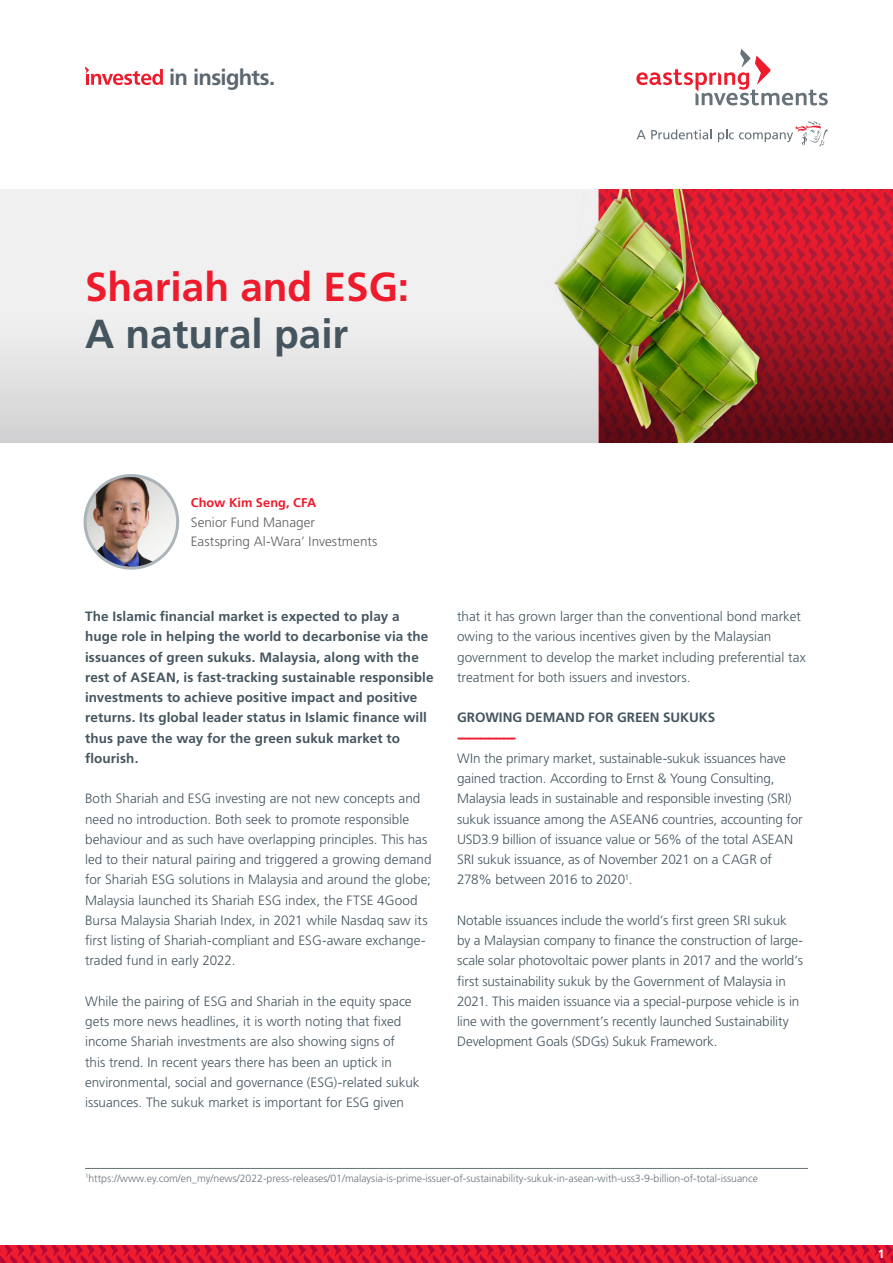
<style>
.page{position:relative;width:893px;height:1263px;background:#fff}
.page>*{position:absolute;margin:0;border:0;box-sizing:border-box;transform-origin:0 0}
.t1{font:700 40.5px/46.5px "Frutiger LT Std";color:#ee1b2c}
.t2{font:700 22.05px "Frutiger LT Std";letter-spacing:-.03em;color:#5c6771}
.Body_Copy_new{font:700 16.5px "Frutiger LT Std";color:#ee1b2c}
.Body_Copy_new-2{font:300 13.5px/20.2px "Frutiger LT Std";color:#45555f}
.Body_copy{font:700 13.5px/20.2px "Frutiger LT Std";letter-spacing:.01em;color:#45555f}
.Body_copy-2{font:300 13.5px/19.5px "Frutiger LT Std";letter-spacing:.005em;color:#5f5f62}
.Body_Copy_new-3{font:700 13.5px "Frutiger LT Std";color:#45555f}
.Body_copy-3{font:700 12.75px "Frutiger LT Std";letter-spacing:.005em;color:#ee1b2c}
.t3{font:700 12px "Frutiger LT Std";color:#fff}
.Footnotes{font:300 10.5px "Frutiger LT Std";color:#687379}
.s1{color:#45555f}
</style>
<div class="page">
<svg style="left:0;top:1245px;width:893px;height:18px;background:#d91531"></svg>
<svg style="left:85px;top:66px;width:78px;height:19px"></svg>
<svg style="left:636px;top:49px;width:192px;height:57px"></svg>
<svg style="left:637px;top:129px;width:74px;height:10px"></svg>
<svg style="left:718px;top:121px;width:110px;height:26px"></svg>
<img style="left:0;top:190px;width:893px;height:252px">
<hr style="left:85px;top:1168px;width:723px;height:1px;background:#687379">
<img style="left:85px;top:476px;width:93px;height:92px;border-radius:46px">
<div style="left:84px;top:474px;width:95px;height:96px;border:3px solid #acb4ba;border-radius:50%"></div>
<h2 class="t2" style="left:169px;top:64px;width:108px">in insights.</h2>
<p class="t1" style="left:85px;top:264px;width:326px">Shariah and ESG:<br><span class="s1">A natural pair</span></p>
<p class="Body_copy-3" style="left:191px;top:495px;width:127px">Chow Kim Seng, CFA</p>
<p class="Body_copy-2" style="left:191px;top:513px;width:188px">Senior Fund Manager<br>Eastspring Al-Wara’ Investments</p>
<p class="Body_copy" style="left:85px;top:606px;width:350px">The Islamic financial market is expected to play a huge role in helping the world to decarbonise via the issuances of green sukuks. Malaysia, along with the rest of ASEAN, is fast-tracking sustainable responsible investments to achieve positive impact and positive returns. Its global leader status in Islamic finance will thus pave the way for the green sukuk market to flourish.</p>
<p class="Body_Copy_new-2" style="left:85px;top:789px;width:348px">Both Shariah and ESG investing are not new concepts and need no introduction. Both seek to promote responsible behaviour and as such have overlapping principles. This has led to their natural pairing and triggered a growing demand for Shariah ESG solutions in Malaysia and around the globe; Malaysia launched its Shariah ESG index, the FTSE 4Good Bursa Malaysia Shariah Index, in 2021 while Nasdaq saw its first listing of Shariah-compliant and ESG-aware exchange&shy;traded fund in early 2022.</p>
<p class="Body_Copy_new-2" style="left:85px;top:991px;width:336px">While the pairing of ESG and Shariah in the equity space gets more news headlines, it is worth noting that fixed income Shariah investments are also showing signs of<br>this trend. In recent years there has been an uptick in environmental, social and governance (ESG)-related sukuk issuances. The sukuk market is important for ESG given</p>
<p class="Body_Copy_new-2" style="left:457px;top:606px;width:350px">that it has grown larger than the conventional bond market owing to the various incentives given by the Malaysian government to develop the market including preferential tax treatment for both issuers and investors.</p>
<p class="Body_Copy_new-3" style="left:457px;top:710px;width:260px">GROWING DEMAND FOR GREEN SUKUKS</p>
<p class="Body_Copy_new" style="left:457px;top:727px;width:61px">---------------</p>
<p class="Body_Copy_new-2" style="left:457px;top:748px;width:347px">WIn the primary market, sustainable-sukuk issuances have gained traction. According to Ernst &amp; Young Consulting, Malaysia leads in sustainable and responsible investing (SRI) sukuk issuance among the ASEAN6 countries, accounting for USD3.9 billion of issuance value or 56% of the total ASEAN SRI sukuk issuance, as of November 2021 on a CAGR of 278% between 2016 to 2020<sup>1</sup>.</p>
<p class="Body_Copy_new-2" style="left:457px;top:910px;width:347px">Notable issuances include the world’s first green SRI sukuk by a Malaysian company to finance the construction of large&shy;scale solar photovoltaic power plants in 2017 and the world’s first sustainability sukuk by the Government of Malaysia in 2021. This maiden issuance via a special-purpose vehicle is in line with the government’s recently launched Sustainability Development Goals (SDGs) Sukuk Framework.</p>
<p class="Footnotes" style="left:85px;top:1172px;width:674px"><sup>1</sup>https://www.ey.com/en_my/news/2022-press-releases/01/malaysia-is-prime-issuer-of-sustainability-sukuk-in-asean-with-uss3-9-billion-of-total-issuance</p>
<p class="t3" style="left:878px;top:1247px;width:8px">1</p>
</div>
